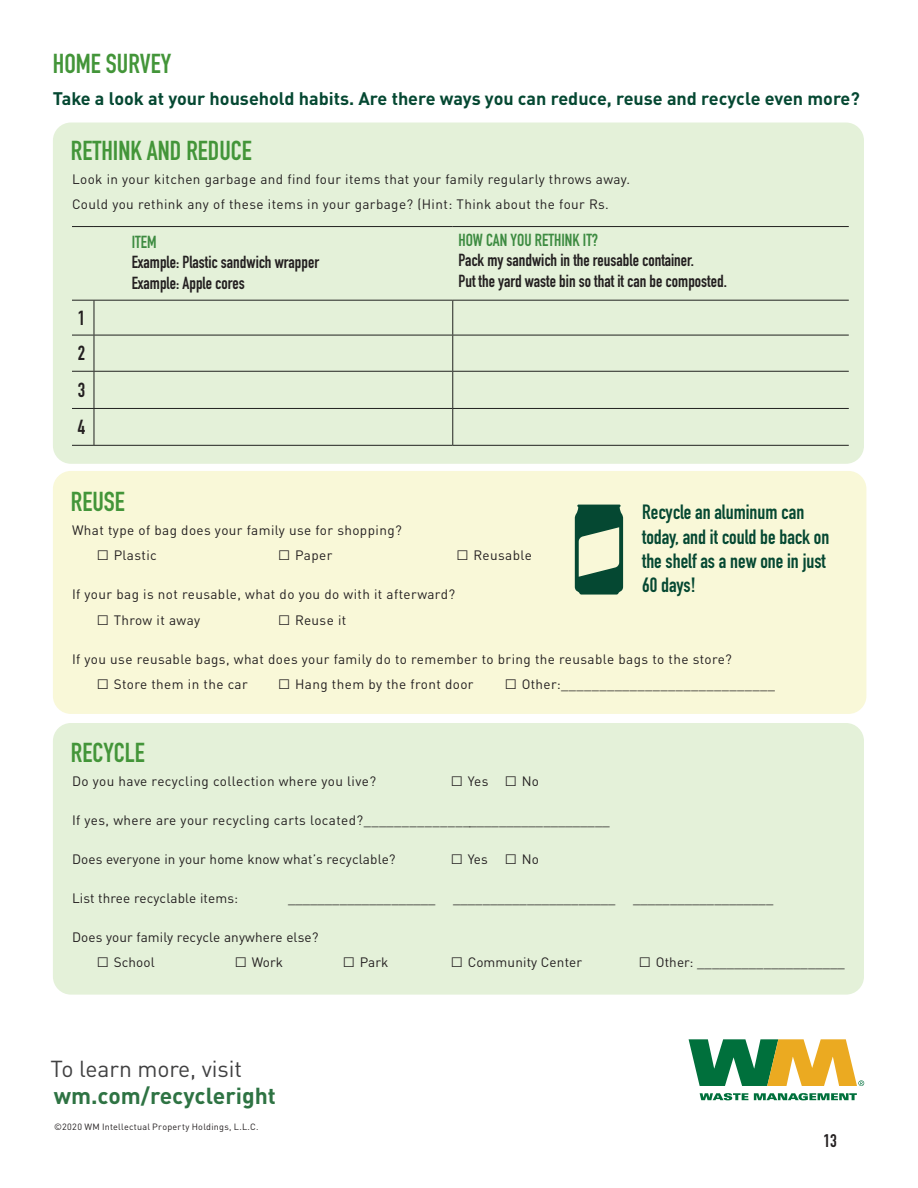
<style>
.page{position:relative;width:918px;height:1188px;background:#fff}
.page>*{position:absolute;margin:0;border:0;box-sizing:border-box;transform-origin:0 0}
.t1{font:700 27px "DIN Condensed";color:#439539}
.t2{font:700 22.8px "DINOT";color:#2e7343}
.t3{font:22.8px "DINOT";letter-spacing:-.005em;color:#414142}
.t4{font:700 20.4px/24.5px "DIN Condensed";color:#054832}
.t5{font:700 20.1px "DIN Condensed";color:#231f20}
.t6{font:700 18px "DINOT";color:#054832}
.t7{font:700 18px "DIN Condensed";color:#231f20}
.t8{font:700 17.25px/20.7px "DIN Condensed";color:#231f20}
.t9{font:700 17.25px "DIN Condensed";color:#3d8b41}
.t10{font:13.5px/25.5px "DINOT";letter-spacing:.03em;color:#231f20}
.t11{font:13.5px "DINOT";letter-spacing:.01em;color:#231f20}
.t12{font:9px "DINOT";letter-spacing:.03em;color:#231f20}
.s1{color:#3d8b41}
</style>
<div class="page">
<svg style="left:700px;top:1093px;width:48px;height:7px"></svg>
<svg style="left:754px;top:1093px;width:103px;height:7px"></svg>
<svg style="left:689px;top:1039px;width:175px;height:47px"></svg>
<div style="left:53px;top:123px;width:811px;height:341px;background:#e4f1d9;border-radius:18px"></div>
<div style="left:53px;top:471px;width:813px;height:243px;background:#f9f8d8;border-radius:18px"></div>
<div style="left:53px;top:723px;width:811px;height:272px;background:#e4f1d9;border-radius:18px"></div>
<hr style="left:94px;top:301px;width:1px;height:34px;background:#212220">
<hr style="left:452px;top:301px;width:1px;height:34px;background:#212220">
<hr style="left:94px;top:335px;width:1px;height:36px;background:#212220">
<hr style="left:452px;top:335px;width:1px;height:36px;background:#212220">
<hr style="left:94px;top:372px;width:1px;height:36px;background:#212220">
<hr style="left:452px;top:372px;width:1px;height:36px;background:#212220">
<hr style="left:94px;top:409px;width:1px;height:36px;background:#212220">
<hr style="left:452px;top:409px;width:1px;height:36px;background:#212220">
<svg style="left:72px;top:335px;width:22px;height:1px"></svg>
<hr style="left:94px;top:335px;width:359px;height:1px;background:#212220">
<hr style="left:453px;top:335px;width:396px;height:1px;background:#212220">
<svg style="left:72px;top:371px;width:22px;height:1px"></svg>
<hr style="left:94px;top:371px;width:359px;height:1px;background:#212220">
<hr style="left:453px;top:371px;width:396px;height:1px;background:#212220">
<svg style="left:72px;top:408px;width:22px;height:1px"></svg>
<hr style="left:94px;top:408px;width:359px;height:1px;background:#212220">
<hr style="left:453px;top:408px;width:396px;height:1px;background:#212220">
<svg style="left:72px;top:445px;width:22px;height:1px"></svg>
<hr style="left:94px;top:445px;width:359px;height:1px;background:#212220">
<hr style="left:453px;top:445px;width:396px;height:1px;background:#212220">
<svg style="left:72px;top:226px;width:22px;height:1px"></svg>
<hr style="left:94px;top:226px;width:359px;height:1px;background:#212220">
<hr style="left:453px;top:226px;width:396px;height:1px;background:#212220">
<svg style="left:72px;top:300px;width:22px;height:1px"></svg>
<hr style="left:94px;top:300px;width:359px;height:1px;background:#212220">
<hr style="left:453px;top:300px;width:396px;height:1px;background:#212220">
<svg style="left:575px;top:505px;width:48px;height:90px"></svg>
<p class="t1" style="left:53px;top:46px;width:120px">HOME SURVEY</p>
<p class="t6" style="left:53px;top:84px;width:809px">Take a look at your household habits. Are there ways you can reduce, reuse and recycle even more?</p>
<p class="t1" style="left:71px;top:133px;width:182px">RETHINK AND REDUCE</p>
<p class="t10" style="left:72px;top:165px;width:560px">Look in your kitchen garbage and find four items that your family regularly throws away.<br>Could you rethink any of these items in your garbage? (Hint: Think about the four Rs.</p>
<p class="t5" style="left:78px;top:304px;width:9px">1</p>
<p class="t5" style="left:78px;top:340px;width:9px">2</p>
<p class="t5" style="left:78px;top:376px;width:9px">3</p>
<p class="t5" style="left:78px;top:413px;width:9px">4</p>
<p class="t8" style="left:132px;top:231px;width:189px"><span class="s1">ITEM<br></span>Example: Plastic sandwich wrapper<br>Example: Apple cores</p>
<p class="t9" style="left:458px;top:228px;width:141px">HOW CAN YOU RETHINK IT?</p>
<p class="t8" style="left:458px;top:250px;width:270px">Pack my sandwich in the reusable container.<br>Put the yard waste bin so that it can be composted.</p>
<p class="t1" style="left:71px;top:484px;width:55px">REUSE</p>
<p class="t4" style="left:642px;top:500px;width:189px">Recycle an aluminum can today, and it could be back on the shelf as a new one in just<br>60 days!</p>
<p class="t10" style="left:72px;top:516px;width:331px">What type of bag does your family use for shopping?</p>
<p class="t10" style="left:96px;top:542px;width:62px">□ Plastic</p>
<p class="t10" style="left:277px;top:542px;width:56px">□ Paper</p>
<p class="t10" style="left:456px;top:542px;width:77px">□ Reusable</p>
<p class="t10" style="left:72px;top:581px;width:385px">If your bag is not reusable, what do you do with it afterward?</p>
<p class="t10" style="left:96px;top:606px;width:106px">□ Throw it away</p>
<p class="t10" style="left:277px;top:606px;width:70px">□ Reuse it</p>
<p class="t10" style="left:72px;top:645px;width:662px">If you use reusable bags, what does your family do to remember to bring the reusable bags to the store?</p>
<p class="t10" style="left:96px;top:671px;width:153px">□ Store them in the car</p>
<p class="t10" style="left:277px;top:671px;width:198px">□ Hang them by the front door</p>
<p class="t10" style="left:504px;top:671px;width:273px">□ Other:____________________________</p>
<p class="t1" style="left:71px;top:735px;width:75px">RECYCLE</p>
<p class="t10" style="left:72px;top:767px;width:306px">Do you have recycling collection where you live?</p>
<p class="t10" style="left:450px;top:767px;width:91px">□ Yes □ No</p>
<p class="t10" style="left:72px;top:806px;width:539px">If yes, where are your recycling carts located?_________________________________</p>
<p class="t11" style="left:72px;top:849px;width:325px">Does everyone in your home know what’s recyclable?</p>
<p class="t10" style="left:450px;top:845px;width:90px">□ Yes □ No</p>
<p class="t11" style="left:72px;top:888px;width:168px">List three recyclable items:</p>
<p class="t10" style="left:288px;top:884px;width:149px">____________________</p>
<p class="t10" style="left:453px;top:884px;width:164px">______________________</p>
<p class="t10" style="left:633px;top:884px;width:142px">___________________</p>
<p class="t11" style="left:72px;top:927px;width:248px">Does your family recycle anywhere else?</p>
<p class="t10" style="left:96px;top:949px;width:60px">□ School</p>
<p class="t10" style="left:234px;top:949px;width:51px">□ Work</p>
<p class="t10" style="left:342px;top:949px;width:48px">□ Park</p>
<p class="t11" style="left:450px;top:952px;width:134px">□ Community Center</p>
<p class="t10" style="left:638px;top:949px;width:208px">□ Other: ____________________</p>
<h2 class="t3" style="left:51px;top:1051px;width:193px">To learn more, visit</h2>
<h2 class="t2" style="left:54px;top:1078px;width:224px">wm.com/recycleright</h2>
<p class="t12" style="left:54px;top:1120px;width:206px">©2020 WM Intellectual Property Holdings, L.L.C.</p>
<h3 class="t7" style="left:824px;top:1128px;width:15px">13</h3>
</div>
